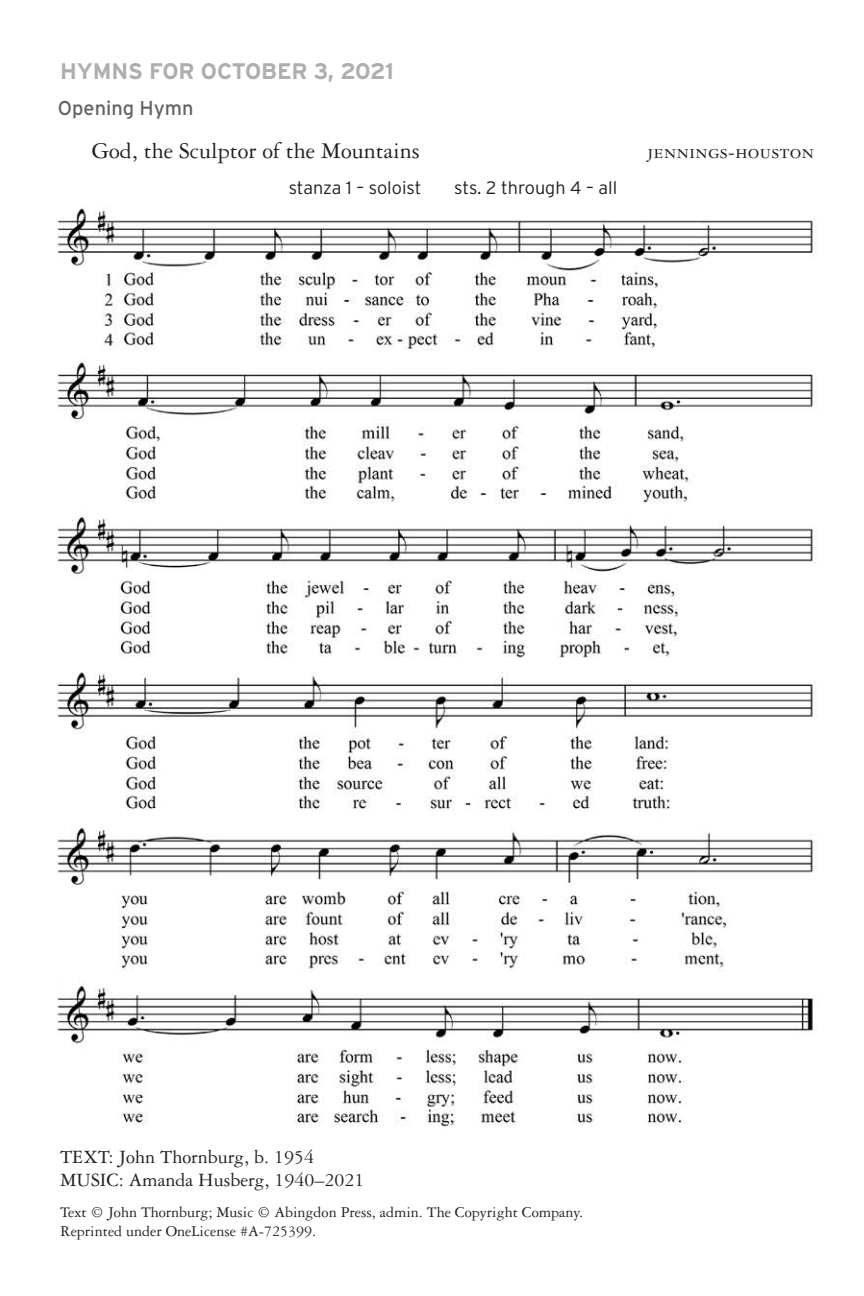
<style>
.page{position:relative;width:864px;height:1296px;background:#fff}
.page>*{position:absolute;margin:0;border:0;box-sizing:border-box;transform-origin:0 0}
.Body_Style{font:24px "Garamond 3 LT Std";color:#231f20}
.Header_1{font:700 22.6px "Interstate";letter-spacing:-.005em;color:#acaeaf}
.Body_Style-2{font:20px "Garamond 3 LT Std";color:#231f20}
.Body_Style-3{font:20px "Garamond 3 LT Std";letter-spacing:.025em;color:#231f20}
.Header_2{font:20px "Interstate";color:#636366}
.Body_Style-4{font:300 18px "Interstate";color:#231f20}
.Body_Style-5{font:16px/19px "Garamond 3 LT Std";color:#231f20}
</style>
<div class="page">
<img style="left:56px;top:206px;width:761px;height:921px">
<p class="Header_1" style="left:60px;top:58px;width:335px">HYMNS FOR OCTOBER 3, 2021</p>
<p class="Header_2" style="left:58px;top:97px;width:137px">Opening Hymn</p>
<p class="Body_Style" style="left:92px;top:138px;width:329px">God, the Sculptor of the Mountains</p>
<p class="Body_Style-3" style="left:646px;top:141px;width:169px">jennings-houston</p>
<p class="Body_Style-4" style="left:289px;top:177px;width:134px">stanza 1 – soloist</p>
<p class="Body_Style-4" style="left:454px;top:177px;width:164px">sts. 2 through 4 – all</p>
<p class="Body_Style-2" style="left:60px;top:1146px;width:256px">TEXT: John Thornburg, b. 1954</p>
<p class="Body_Style-2" style="left:60px;top:1169px;width:306px">MUSIC: Amanda Husberg, 1940–2021</p>
<p class="Body_Style-5" style="left:60px;top:1203px;width:525px">Text © John Thornburg; Music © Abingdon Press, admin. The Copyright Company.<br>Reprinted under OneLicense #A-725399.</p>
</div>
